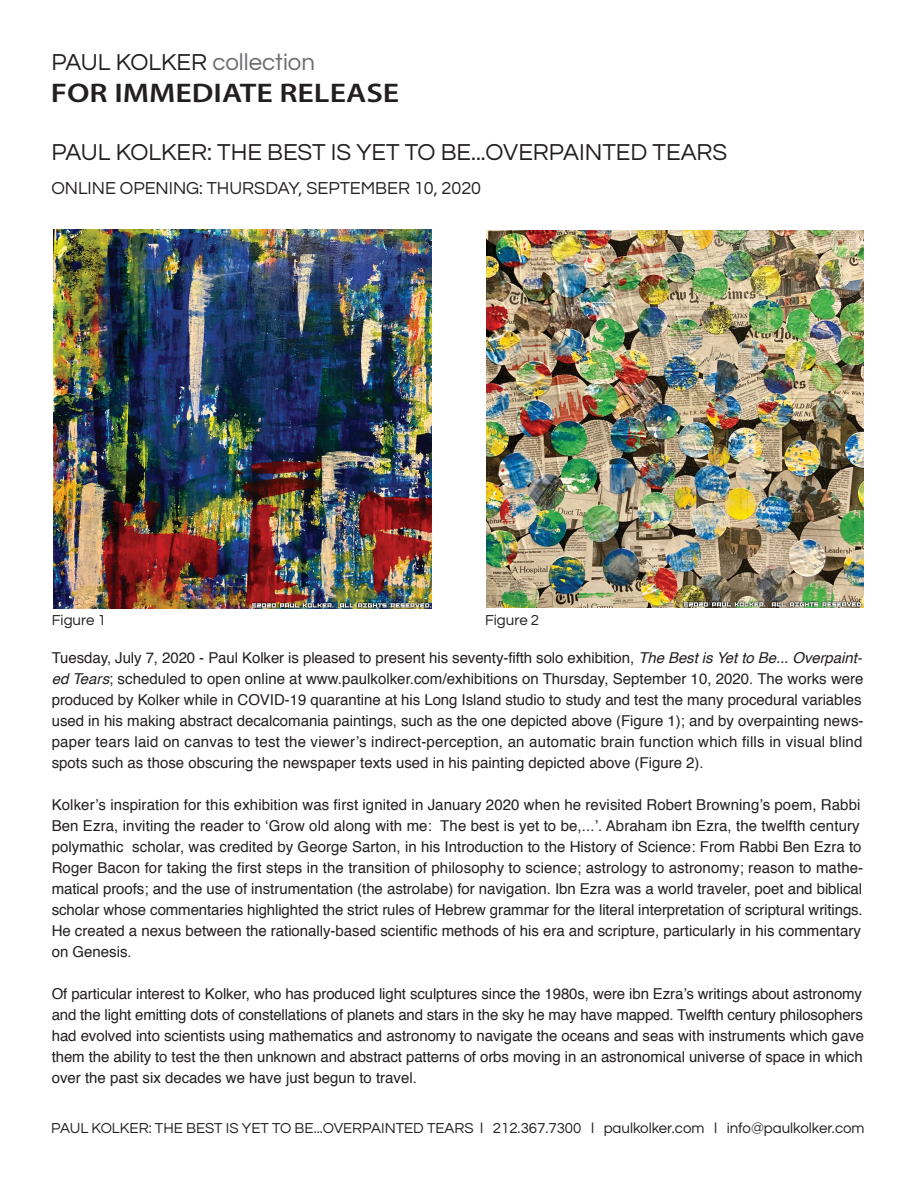
<style>
.page{position:relative;width:918px;height:1188px;background:#fff}
.page>*{position:absolute;margin:0;border:0;box-sizing:border-box;transform-origin:0 0}
.t1{font:600 27px "Myriad Pro";color:#231f20;scale:1.18 1}
.t2{font:24px "Questrial";color:#231f20}
.t3{font:18px "Questrial";color:#231f20}
.t4{font:15px/21px "Helvetica";color:#231f20}
.t5{font:15px "Questrial";color:#231f20}
.s1{color:#6c6d70}
.s2{font-style:italic}
</style>
<div class="page">
<img style="left:486px;top:231px;width:378px;height:377px">
<img style="left:53px;top:230px;width:378px;height:378px">
<h2 class="t2" style="left:51px;top:50px;width:265px">PAUL KOLKER <span class="s1">collection</span></h2>
<h1 class="t1" style="left:51px;top:75px;width:297px">FOR IMMEDIATE RELEASE</h1>
<h2 class="t2" style="left:51px;top:140px;width:678px">PAUL KOLKER: THE BEST IS YET TO BE...OVERPAINTED TEARS</h2>
<p class="t3" style="left:51px;top:179px;width:431px">ONLINE OPENING: THURSDAY, SEPTEMBER 10, 2020</p>
<p class="t5" style="left:52px;top:612px;width:55px">Figure 1</p>
<p class="t5" style="left:485px;top:612px;width:55px">Figure 2</p>
<p class="t4" style="left:52px;top:648px;width:813px">Tuesday, July 7, 2020 - Paul Kolker is pleased to present his seventy-fifth solo exhibition, <span class="s2">The Best is Yet to Be... Overpaint&shy;ed Tears</span>; scheduled to open online at www.paulkolker.com/exhibitions on Thursday, September 10, 2020. The works were produced by Kolker while in COVID-19 quarantine at his Long Island studio to study and test the many procedural variables used in his making abstract decalcomania paintings, such as the one depicted above (Figure 1); and by overpainting news&shy;paper tears laid on canvas to test the viewer’s indirect-perception, an automatic brain function which fills in visual blind spots such as those obscuring the newspaper texts used in his painting depicted above (Figure 2).</p>
<p class="t4" style="left:52px;top:795px;width:813px">Kolker’s inspiration for this exhibition was first ignited in January 2020 when he revisited Robert Browning’s poem, Rabbi Ben Ezra, inviting the reader to ‘Grow old along with me: The best is yet to be,...’. Abraham ibn Ezra, the twelfth century polymathic scholar, was credited by George Sarton, in his Introduction to the History of Science: From Rabbi Ben Ezra to Roger Bacon for taking the first steps in the transition of philosophy to science; astrology to astronomy; reason to mathe&shy;matical proofs; and the use of instrumentation (the astrolabe) for navigation. Ibn Ezra was a world traveler, poet and biblical scholar whose commentaries highlighted the strict rules of Hebrew grammar for the literal interpretation of scriptural writings.<br>He created a nexus between the rationally-based scientific methods of his era and scripture, particularly in his commentary on Genesis.</p>
<p class="t4" style="left:52px;top:984px;width:814px">Of particular interest to Kolker, who has produced light sculptures since the 1980s, were ibn Ezra’s writings about astronomy and the light emitting dots of constellations of planets and stars in the sky he may have mapped. Twelfth century philosophers had evolved into scientists using mathematics and astronomy to navigate the oceans and seas with instruments which gave them the ability to test the then unknown and abstract patterns of orbs moving in an astronomical universe of space in which over the past six decades we have just begun to travel.</p>
<p class="t5" style="left:51px;top:1121px;width:815px">PAUL KOLKER: THE BEST IS YET TO BE...OVERPAINTED TEARS l 212.367.7300 l paulkolker.com l info@paulkolker.com</p>
</div>
